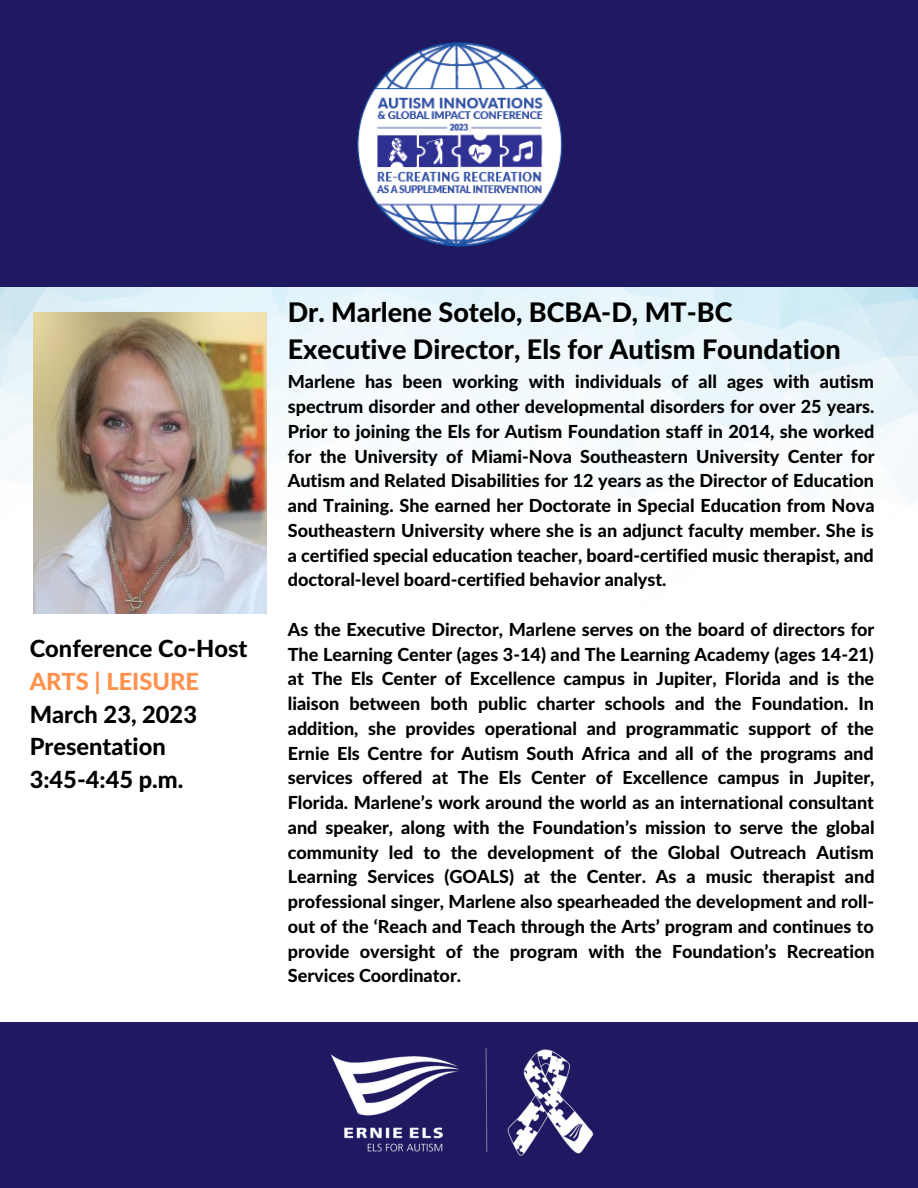
<style>
.page{position:relative;width:918px;height:1188px;background:#fff}
.page>*{position:absolute;margin:0;border:0;box-sizing:border-box;transform-origin:0 0}
.t1{font:800 27px/37.2px "Lato Latin";color:#000}
.t2{font:800 23.7px/32.7px "Lato Latin";color:#000}
.t3{font:800 23.7px "Lato Latin";color:#ff914d}
.t4{font:800 18px/24.8px "Lato Latin";color:#000;text-align:justify}
</style>
<div class="page">
<div style="left:0;top:1023px;width:918px;height:165px;background:#1f1961"></div>
<img style="left:330px;top:1049px;width:264px;height:107px">
<div style="left:0;top:0;width:918px;height:287px;background:#1f1961"></div>
<img style="left:357px;top:42px;width:206px;height:205px">
<img style="left:33px;top:312px;width:233px;height:302px">
<h2 class="t2" style="left:30px;top:634px;width:219px">Conference Co-Host</h2>
<h2 class="t3" style="left:30px;top:671px;width:171px">ARTS | LEISURE</h2>
<h2 class="t2" style="left:30px;top:699px;width:169px">March 23, 2023<br>Presentation<br>3:45-4:45 p.m.</h2>
<h1 class="t1" style="left:288px;top:295px;width:554px">Dr. Marlene Sotelo, BCBA-D, MT-BC<br>Executive Director, Els for Autism Foundation</h1>
<p class="t4" style="left:288px;top:371px;width:588px">Marlene has been working with individuals of all ages with autism spectrum disorder and other developmental disorders for over 25 years.<br>Prior to joining the Els for Autism Foundation staff in 2014, she worked for the University of Miami-Nova Southeastern University Center for Autism and Related Disabilities for 12 years as the Director of Education and Training. She earned her Doctorate in Special Education from Nova Southeastern University where she is an adjunct faculty member. She is a certified special education teacher, board-certified music therapist, and doctoral-level board-certified behavior analyst.</p>
<p class="t4" style="left:288px;top:618px;width:588px">As the Executive Director, Marlene serves on the board of directors for The Learning Center (ages 3-14) and The Learning Academy (ages 14-21) at The Els Center of Excellence campus in Jupiter, Florida and is the liaison between both public charter schools and the Foundation. In addition, she provides operational and programmatic support of the Ernie Els Centre for Autism South Africa and all of the programs and services offered at The Els Center of Excellence campus in Jupiter, Florida. Marlene’s work around the world as an international consultant and speaker, along with the Foundation’s mission to serve the global community led to the development of the Global Outreach Autism Learning Services (GOALS) at the Center. As a music therapist and professional singer, Marlene also spearheaded the development and roll&shy;out of the ‘Reach and Teach through the Arts’ program and continues to provide oversight of the program with the Foundation’s Recreation Services Coordinator.</p>
</div>
